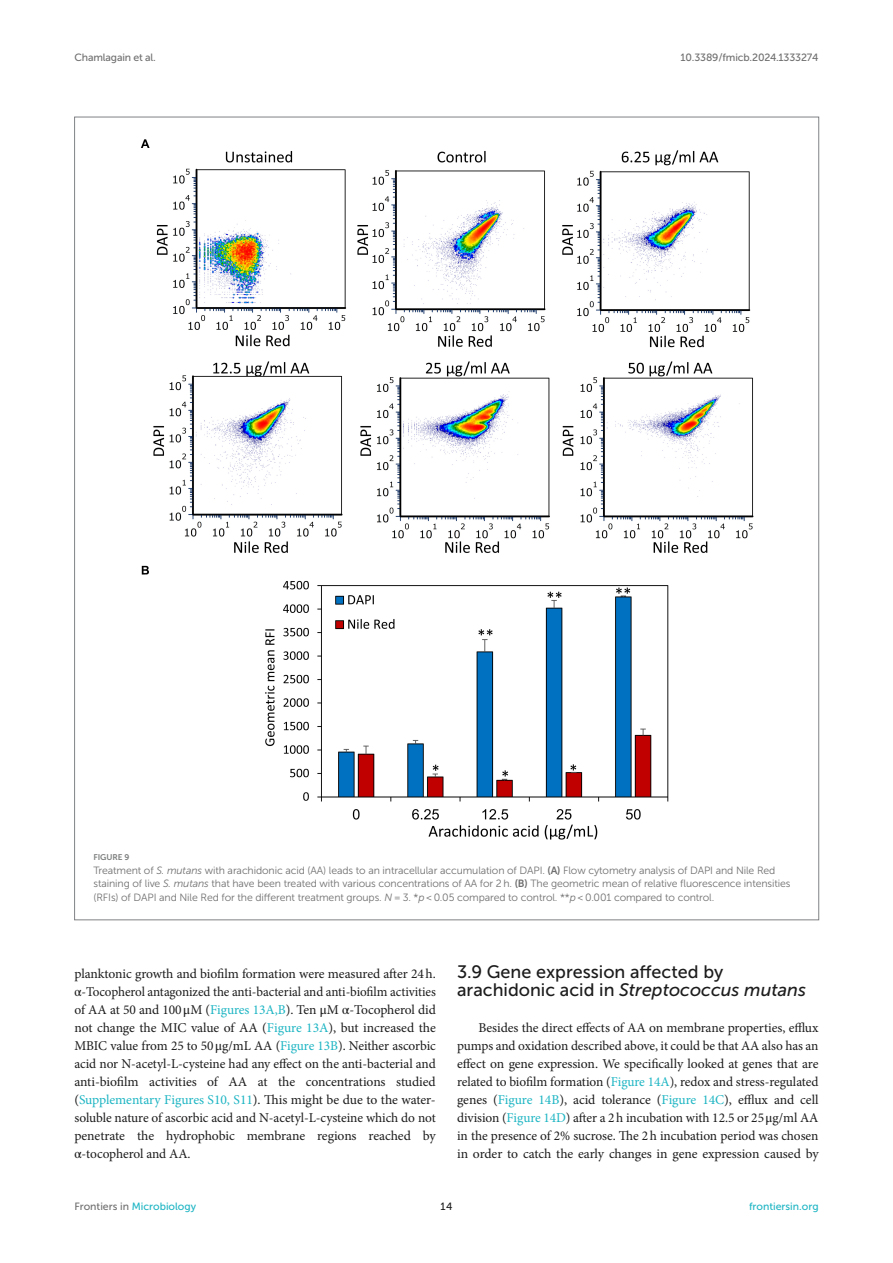
<style>
.page{position:relative;width:893px;height:1263px;background:#fff}
.page>*{position:absolute;margin:0;border:0;box-sizing:border-box;transform-origin:0 0}
.HEAD_2{font:18px/18px "Museo Sans 500";color:#1b1c1b}
.TEXT{font:13.5px/18px "Minion Pro";letter-spacing:-.01em;color:#1b1c1b;text-align:justify}
.TEXT_FLUSH{font:13.5px/18px "Minion Pro";letter-spacing:-.01em;color:#1b1c1b;text-align:justify}
.FIG_LEG{font:10.5px/13.5px "Museo Sans 300";letter-spacing:-.01em;color:#706f70}
.t1{font:10.5px "Museo Sans 500";letter-spacing:-.015em;color:#706f70}
.t2{font:10.5px "Museo Sans 500";color:#1db5c3}
.t3{font:10.5px "Museo Sans 500";color:#1b1c1b}
.FIG_HD{font:8.25px "Museo Sans 700";letter-spacing:-.01em;color:#7e7f7f}
.s1{font-style:italic}
.s2{font-family:"Museo Sans 700"}
.s3{font-family:"STIX General"}
.s4{color:#1db5c3}
.s5{color:#706f70}
</style>
<div class="page">
<img style="left:141px;top:139px;width:613px;height:701px">
<p class="t1" style="left:74px;top:51px;width:83px">Chamlagain et al.</p>
<p class="t1" style="left:681px;top:51px;width:139px">10.3389/fmicb.2024.1333274</p>
<p class="FIG_HD" style="left:94px;top:853px;width:37px">FIGURE 9</p>
<p class="FIG_LEG" style="left:94px;top:864px;width:699px">Treatment of <span class="s1">S. mutans</span> with arachidonic acid (AA) leads to an intracellular accumulation of DAPI. <span class="s2">(A)</span> Flow cytometry analysis of DAPI and Nile Red staining of live <span class="s1">S. mutans</span> that have been treated with various concentrations of AA for 2 h. <span class="s2">(B)</span> The geometric mean of relative fluorescence intensities (RFIs) of DAPI and Nile Red for the different treatment groups. <span class="s1">N</span> = 3. *<span class="s1">p</span> &lt; 0.05 compared to control. **<span class="s1">p</span> &lt; 0.001 compared to control.</p>
<p class="TEXT" style="left:74px;top:965px;width:363px">planktonic growth and biofilm formation were measured after 24h. <span class="s3">α</span>-Tocopherol antagonized the anti-bacterial and anti-biofilm activities of AA at 50 and 100<span class="s3">μ</span>M (<span class="s4">Figures 13A,B</span>). Ten <span class="s3">μ</span>M <span class="s3">α</span>-Tocopherol did not change the MIC value of AA (<span class="s4">Figure 13A</span>), but increased the MBIC value from 25 to 50<span class="s3">μ</span>g/mL AA (<span class="s4">Figure 13B</span>). Neither ascorbic acid nor N-acetyl-L-cysteine had any effect on the anti-bacterial and anti-biofilm activities of AA at the concentrations studied (<span class="s4">Supplementary Figures S10, S11</span>). This might be due to the water&shy;soluble nature of ascorbic acid and N-acetyl-L-cysteine which do not penetrate the hydrophobic membrane regions reached by <span class="s3">α</span>-tocopherol and AA.</p>
<p class="HEAD_2" style="left:457px;top:963px;width:350px">3.9 Gene expression affected by arachidonic acid in <span class="s1">Streptococcus mutans</span></p>
<p class="TEXT_FLUSH" style="left:457px;top:1019px;width:363px;text-indent:21px">Besides the direct effects of AA on membrane properties, efflux pumps and oxidation described above, it could be that AA also has an effect on gene expression. We specifically looked at genes that are related to biofilm formation (<span class="s4">Figure 14A</span>), redox and stress-regulated genes (<span class="s4">Figure 14B</span>), acid tolerance (<span class="s4">Figure 14C</span>), efflux and cell division (<span class="s4">Figure 14D</span>) after a 2h incubation with 12.5 or 25<span class="s3">μ</span>g/ml AA in the presence of 2% sucrose. The 2h incubation period was chosen in order to catch the early changes in gene expression caused by</p>
<p class="t2" style="left:74px;top:1200px;width:123px"><span class="s5">Frontiers in</span> Microbiology</p>
<p class="t3" style="left:441px;top:1200px;width:13px">14</p>
<p class="t2" style="left:749px;top:1200px;width:71px">frontiersin.org</p>
</div>
